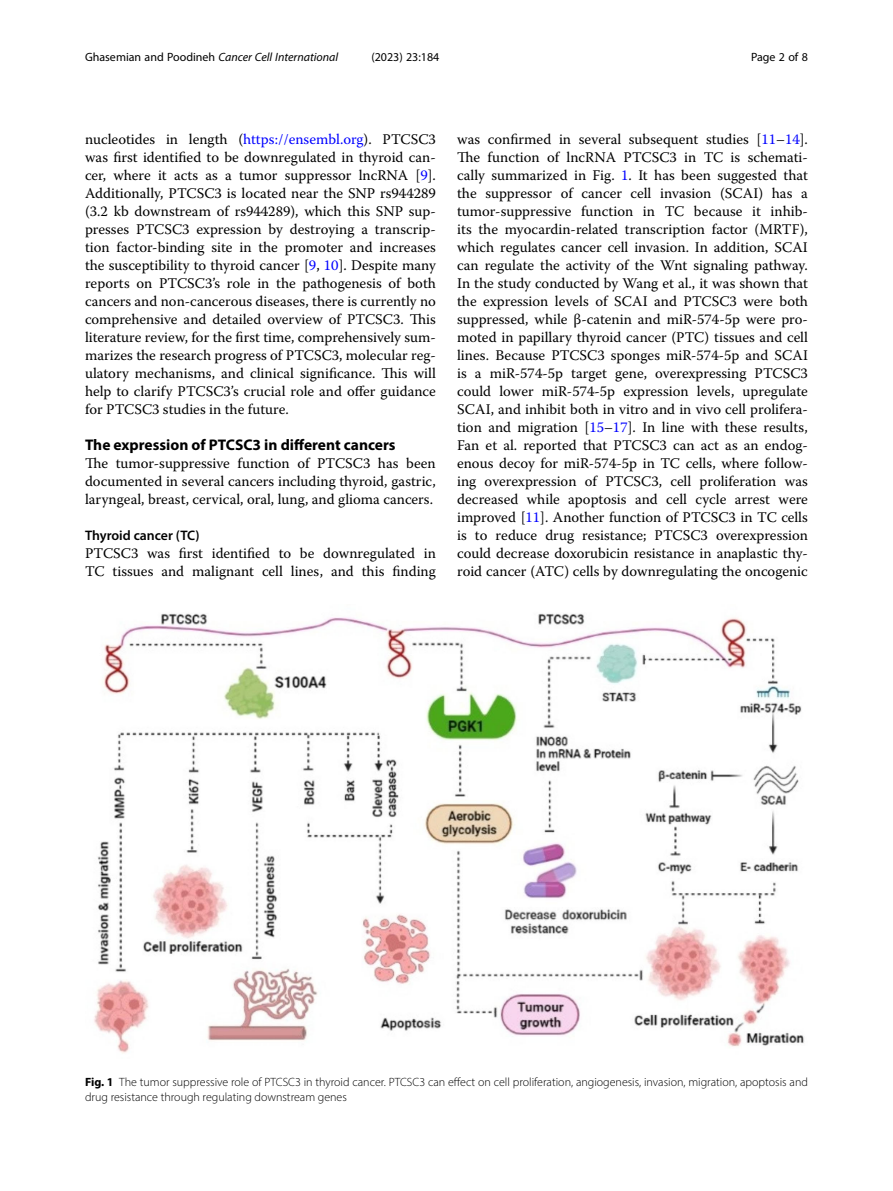
<style>
.page{position:relative;width:893px;height:1191px;background:#fff}
.page>*{position:absolute;margin:0;border:0;box-sizing:border-box;transform-origin:0 0}
.Head_1{font:700 15.45px "Myriad Pro";color:#000}
.Body_Text{font:14.7px/18px "Warnock Pro";color:#000;text-align:justify}
.Body_Text_Indent{font:14.7px/18px "Warnock Pro";color:#000;text-align:justify}
.Head_2{font:600 13.8px "Myriad Pro";color:#000}
.Figure_Caption{font:300 12px/15px "Myriad Pro";color:#000}
.t1{font:italic 12px "Myriad Pro";color:#000}
.t2{font:12px "Myriad Pro";color:#000}
.s1{font-style:normal}
.s2{color:#00f}
.s3{font-weight:700}
</style>
<div class="page">
<img style="left:94px;top:613px;width:710px;height:440px">
<p class="t1" style="left:85px;top:50px;width:255px"><span class="s1">Ghasemian and Poodineh</span> Cancer Cell International</p>
<p class="t2" style="left:371px;top:50px;width:70px">(2023) 23:184</p>
<p class="t2" style="left:751px;top:50px;width:58px">Page 2 of 8</p>
<p class="Body_Text_Indent" style="left:85px;top:130px;width:352px">nucleotides in length (<span class="s2">https://ensembl.org</span>). PTCSC3 was first identified to be downregulated in thyroid can&shy;cer, where it acts as a tumor suppressor lncRNA [<span class="s2">9</span>].<br>Additionally, PTCSC3 is located near the SNP rs944289 (3.2 kb downstream of rs944289), which this SNP sup&shy;presses PTCSC3 expression by destroying a transcrip&shy;tion factor-binding site in the promoter and increases the susceptibility to thyroid cancer [<span class="s2">9</span>, <span class="s2">10</span>]. Despite many reports on PTCSC3’s role in the pathogenesis of both cancers and non-cancerous diseases, there is currently no comprehensive and detailed overview of PTCSC3. This literature review, for the first time, comprehensively sum&shy;marizes the research progress of PTCSC3, molecular reg&shy;ulatory mechanisms, and clinical significance. This will help to clarify PTCSC3’s crucial role and offer guidance for PTCSC3 studies in the future.</p>
<p class="Head_1" style="left:85px;top:435px;width:312px">The expression of PTCSC3 in different cancers</p>
<p class="Body_Text" style="left:85px;top:454px;width:352px">The tumor-suppressive function of PTCSC3 has been documented in several cancers including thyroid, gastric, laryngeal, breast, cervical, oral, lung, and glioma cancers.</p>
<p class="Head_2" style="left:85px;top:527px;width:116px">Thyroid cancer (TC)</p>
<p class="Body_Text" style="left:85px;top:544px;width:352px">PTCSC3 was first identified to be downregulated in<br>TC tissues and malignant cell lines, and this finding</p>
<p class="Body_Text" style="left:457px;top:130px;width:352px">was confirmed in several subsequent studies [<span class="s2">11</span>–<span class="s2">14</span>].<br>The function of lncRNA PTCSC3 in TC is schemati&shy;cally summarized in Fig. <span class="s2">1</span>. It has been suggested that the suppressor of cancer cell invasion (SCAI) has a tumor-suppressive function in TC because it inhib&shy;its the myocardin-related transcription factor (MRTF), which regulates cancer cell invasion. In addition, SCAI can regulate the activity of the Wnt signaling pathway.<br>In the study conducted by Wang et al., it was shown that the expression levels of SCAI and PTCSC3 were both suppressed, while β-catenin and miR-574-5p were pro&shy;moted in papillary thyroid cancer (PTC) tissues and cell lines. Because PTCSC3 sponges miR-574-5p and SCAI is a miR-574-5p target gene, overexpressing PTCSC3 could lower miR-574-5p expression levels, upregulate SCAI, and inhibit both in vitro and in vivo cell prolifera&shy;tion and migration [<span class="s2">15</span>–<span class="s2">17</span>]. In line with these results, Fan et al. reported that PTCSC3 can act as an endog&shy;enous decoy for miR-574-5p in TC cells, where follow&shy;ing overexpression of PTCSC3, cell proliferation was decreased while apoptosis and cell cycle arrest were improved [<span class="s2">11</span>]. Another function of PTCSC3 in TC cells is to reduce drug resistance; PTCSC3 overexpression could decrease doxorubicin resistance in anaplastic thy&shy;roid cancer (ATC) cells by downregulating the oncogenic</p>
<p class="Figure_Caption" style="left:85px;top:1074px;width:724px"><span class="s3">Fig. 1</span> The tumor suppressive role of PTCSC3 in thyroid cancer. PTCSC3 can effect on cell proliferation, angiogenesis, invasion, migration, apoptosis and drug resistance through regulating downstream genes</p>
</div>
